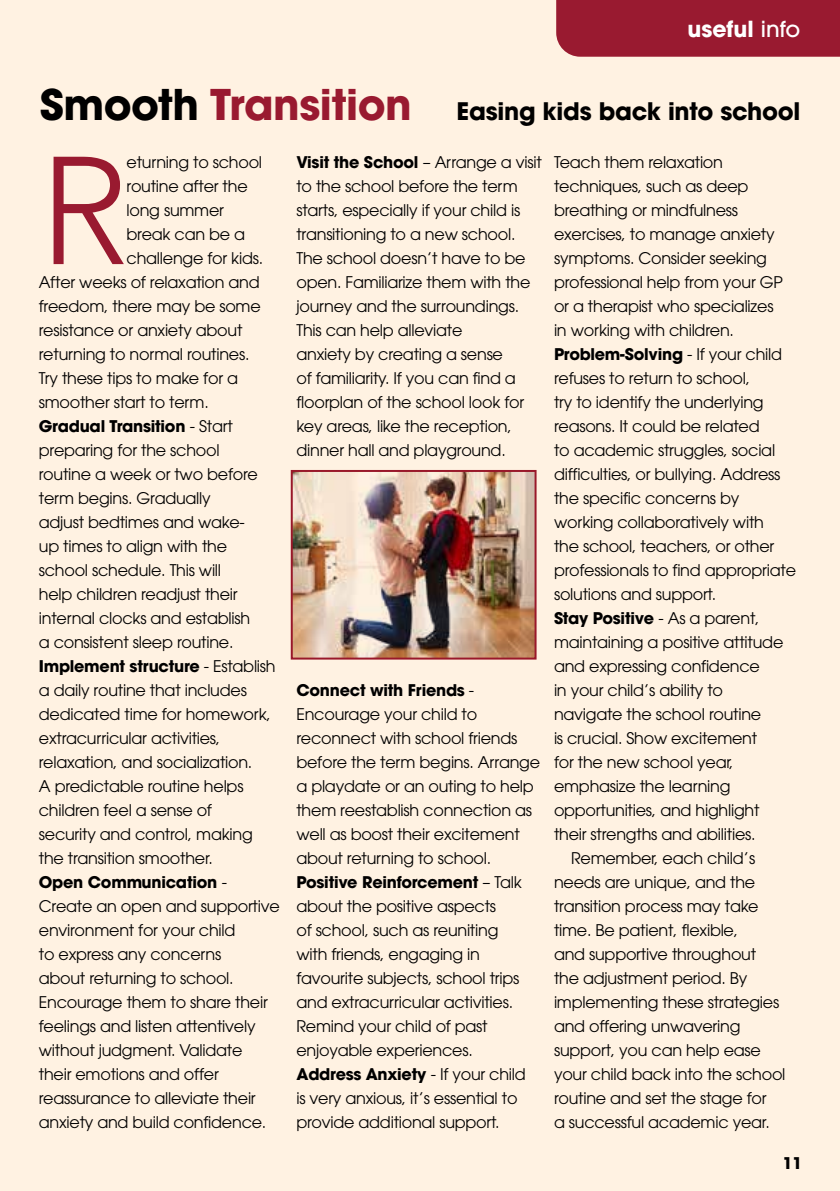
<style>
.page{position:relative;width:840px;height:1191px;background:#fff}
.page>*{position:absolute;margin:0;border:0;box-sizing:border-box;transform-origin:0 0}
.t1{font:300 151.6px "Avenir";color:#991a30}
.t2{font:700 24px "ITC Avant Garde Pro";letter-spacing:-.01em;color:#000}
.t3{font:700 22px "ITC Avant Garde Pro";color:#fff}
.t4{font:16px/24px "ITC Avant Garde Pro";letter-spacing:-.015em;color:#000}
.t5{font:700 16px "ITC Avant Garde Pro";letter-spacing:-.015em;color:#000}
.s1{font-weight:500}
.s2{font-size:42px}
.s3{font-size:42px;color:#991a30}
.s4{font-weight:400}
.s5{font-weight:700}
</style>
<div class="page">
<div style="left:0;top:0;width:839px;height:1191px;background:#fff2e2"></div>
<div style="left:556px;top:0;width:283px;height:57px;background:#991a30"></div>
<hr style="left:0;top:1144px;width:1px;height:47px;background:#172969">
<img style="left:293px;top:473px;width:240px;height:183px">
<div style="left:290px;top:470px;width:246px;height:189px;border:2px solid #991a30"></div>
<h3 class="t3" style="left:687px;top:14px;width:114px">useful <span class="s1">info</span></h3>
<h2 class="t2" style="left:40px;top:95px;width:761px"><span class="s2">Smooth</span> <span class="s3">Transition</span> Easing kids back into school</h2>
<h1 class="t1" style="left:39px;top:122px;width:91px">R</h1>
<p class="t4" style="left:126px;top:150px;width:137px">eturning to school</p>
<p class="t4" style="left:126px;top:174px;width:123px">routine after the</p>
<p class="t4" style="left:126px;top:198px;width:99px">long summer</p>
<p class="t4" style="left:126px;top:222px;width:120px">break can be a</p>
<p class="t4" style="left:126px;top:246px;width:138px">challenge for kids.</p>
<p class="t4" style="left:39px;top:270px;width:222px">After weeks of relaxation and</p>
<p class="t4" style="left:39px;top:294px;width:223px">freedom, there may be some</p>
<p class="t4" style="left:39px;top:318px;width:205px">resistance or anxiety about</p>
<p class="t4" style="left:39px;top:342px;width:212px">returning to normal routines.</p>
<p class="t4" style="left:39px;top:366px;width:200px">Try these tips to make for a</p>
<p class="t4" style="left:39px;top:390px;width:171px">smoother start to term.</p>
<p class="t5" style="left:39px;top:415px;width:195px">Gradual Transition <span class="s4">- Start</span></p>
<p class="t4" style="left:39px;top:438px;width:182px">preparing for the school</p>
<p class="t4" style="left:39px;top:462px;width:220px">routine a week or two before</p>
<p class="t4" style="left:39px;top:486px;width:173px">term begins. Gradually</p>
<p class="t4" style="left:39px;top:510px;width:207px">adjust bedtimes and wake-</p>
<p class="t4" style="left:39px;top:534px;width:190px">up times to align with the</p>
<p class="t4" style="left:39px;top:558px;width:184px">school schedule. This will</p>
<p class="t4" style="left:39px;top:582px;width:200px">help children readjust their</p>
<p class="t4" style="left:39px;top:606px;width:213px">internal clocks and establish</p>
<p class="t4" style="left:39px;top:630px;width:196px">a consistent sleep routine.</p>
<p class="t5" style="left:39px;top:655px;width:238px">Implement structure <span class="s4">- Establish</span></p>
<p class="t4" style="left:39px;top:678px;width:209px">a daily routine that includes</p>
<p class="t4" style="left:39px;top:702px;width:233px">dedicated time for homework,</p>
<p class="t4" style="left:39px;top:726px;width:183px">extracurricular activities,</p>
<p class="t4" style="left:39px;top:750px;width:215px">relaxation, and socialization.</p>
<p class="t4" style="left:39px;top:774px;width:206px">A predictable routine helps</p>
<p class="t4" style="left:39px;top:798px;width:174px">children feel a sense of</p>
<p class="t4" style="left:39px;top:822px;width:215px">security and control, making</p>
<p class="t4" style="left:39px;top:846px;width:175px">the transition smoother.</p>
<p class="t5" style="left:39px;top:871px;width:190px">Open Communication <span class="s4">-</span></p>
<p class="t4" style="left:39px;top:894px;width:242px">Create an open and supportive</p>
<p class="t4" style="left:39px;top:918px;width:198px">environment for your child</p>
<p class="t4" style="left:39px;top:942px;width:184px">to express any concerns</p>
<p class="t4" style="left:39px;top:966px;width:196px">about returning to school.</p>
<p class="t4" style="left:39px;top:990px;width:230px">Encourage them to share their</p>
<p class="t4" style="left:39px;top:1014px;width:218px">feelings and listen attentively</p>
<p class="t4" style="left:39px;top:1038px;width:205px">without judgment. Validate</p>
<p class="t4" style="left:39px;top:1062px;width:181px">their emotions and offer</p>
<p class="t4" style="left:39px;top:1086px;width:218px">reassurance to alleviate their</p>
<p class="t4" style="left:39px;top:1110px;width:229px">anxiety and build confidence.</p>
<p class="t4" style="left:296px;top:150px;width:247px"><span class="s5">Visit the School</span> – Arrange a visit to the school before the term starts, especially if your child is transitioning to a new school.<br>The school doesn’t have to be open. Familiarize them with the journey and the surroundings.<br>This can help alleviate<br>anxiety by creating a sense<br>of familiarity. If you can find a floorplan of the school look for key areas, like the reception, dinner hall and playground.</p>
<p class="t4" style="left:296px;top:678px;width:245px"><span class="s5">Connect with Friends</span> -<br>Encourage your child to reconnect with school friends before the term begins. Arrange a playdate or an outing to help them reestablish connection as well as boost their excitement about returning to school.<br><span class="s5">Positive Reinforcement</span> – Talk about the positive aspects<br>of school, such as reuniting<br>with friends, engaging in favourite subjects, school trips and extracurricular activities.<br>Remind your child of past enjoyable experiences.<br><span class="s5">Address Anxiety</span> - If your child<br>is very anxious, it’s essential to provide additional support.</p>
<p class="t4" style="left:553px;top:150px;width:170px">Teach them relaxation</p>
<p class="t4" style="left:553px;top:174px;width:196px">techniques, such as deep</p>
<p class="t4" style="left:553px;top:198px;width:185px">breathing or mindfulness</p>
<p class="t4" style="left:553px;top:222px;width:222px">exercises, to manage anxiety</p>
<p class="t4" style="left:553px;top:246px;width:214px">symptoms. Consider seeking</p>
<p class="t4" style="left:553px;top:270px;width:230px">professional help from your GP</p>
<p class="t4" style="left:553px;top:294px;width:221px">or a therapist who specializes</p>
<p class="t4" style="left:553px;top:318px;width:181px">in working with children.</p>
<p class="t5" style="left:553px;top:343px;width:229px">Problem-Solving <span class="s4">- If your child</span></p>
<p class="t4" style="left:553px;top:366px;width:197px">refuses to return to school,</p>
<p class="t4" style="left:553px;top:390px;width:211px">try to identify the underlying</p>
<p class="t4" style="left:553px;top:414px;width:207px">reasons. It could be related</p>
<p class="t4" style="left:553px;top:438px;width:222px">to academic struggles, social</p>
<p class="t4" style="left:553px;top:462px;width:228px">difficulties, or bullying. Address</p>
<p class="t4" style="left:553px;top:486px;width:187px">the specific concerns by</p>
<p class="t4" style="left:553px;top:510px;width:211px">working collaboratively with</p>
<p class="t4" style="left:553px;top:534px;width:222px">the school, teachers, or other</p>
<p class="t4" style="left:553px;top:558px;width:243px">professionals to find appropriate</p>
<p class="t4" style="left:553px;top:582px;width:163px">solutions and support.</p>
<p class="t5" style="left:553px;top:607px;width:207px">Stay Positive <span class="s4">- As a parent,</span></p>
<p class="t4" style="left:553px;top:630px;width:231px">maintaining a positive attitude</p>
<p class="t4" style="left:553px;top:654px;width:207px">and expressing confidence</p>
<p class="t4" style="left:553px;top:678px;width:170px">in your child’s ability to</p>
<p class="t4" style="left:553px;top:702px;width:209px">navigate the school routine</p>
<p class="t4" style="left:553px;top:726px;width:205px">is crucial. Show excitement</p>
<p class="t4" style="left:553px;top:750px;width:181px">for the new school year,</p>
<p class="t4" style="left:553px;top:774px;width:178px">emphasize the learning</p>
<p class="t4" style="left:553px;top:798px;width:207px">opportunities, and highlight</p>
<p class="t4" style="left:553px;top:822px;width:203px">their strengths and abilities.</p>
<p class="t4" style="left:570px;top:846px;width:185px">Remember, each child’s</p>
<p class="t4" style="left:553px;top:870px;width:203px">needs are unique, and the</p>
<p class="t4" style="left:553px;top:894px;width:206px">transition process may take</p>
<p class="t4" style="left:553px;top:918px;width:186px">time. Be patient, flexible,</p>
<p class="t4" style="left:553px;top:942px;width:203px">and supportive throughout</p>
<p class="t4" style="left:553px;top:966px;width:195px">the adjustment period. By</p>
<p class="t4" style="left:553px;top:990px;width:227px">implementing these strategies</p>
<p class="t4" style="left:553px;top:1014px;width:188px">and offering unwavering</p>
<p class="t4" style="left:553px;top:1038px;width:208px">support, you can help ease</p>
<p class="t4" style="left:553px;top:1062px;width:233px">your child back into the school</p>
<p class="t4" style="left:553px;top:1086px;width:214px">routine and set the stage for</p>
<p class="t4" style="left:553px;top:1110px;width:217px">a successful academic year.</p>
<p class="t5" style="left:782px;top:1152px;width:21px">11</p>
</div>
